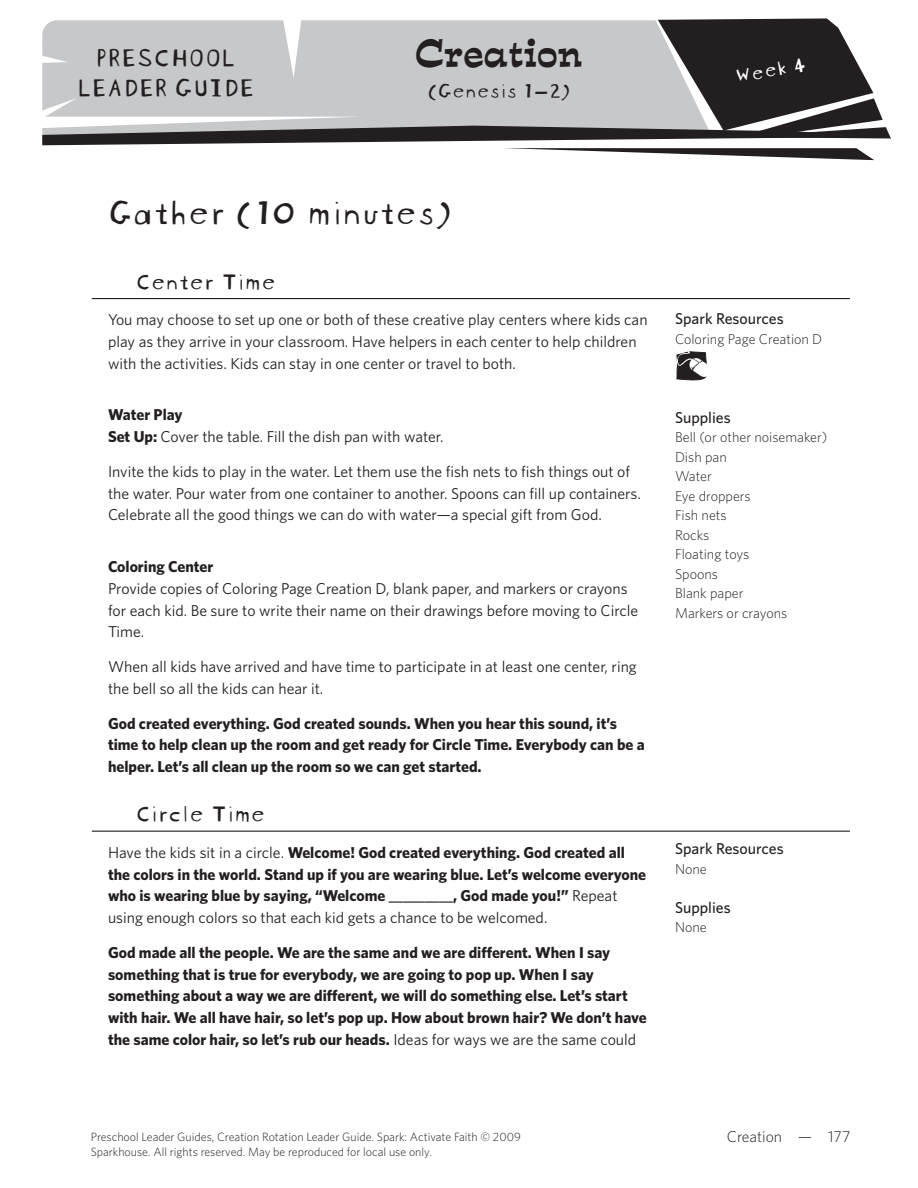
<style>
.page{position:relative;width:918px;height:1188px;background:#fff}
.page>*{position:absolute;margin:0;border:0;box-sizing:border-box;transform-origin:0 0}
.t1{font:36px "Blockhead Unplugged";color:#231f20}
.t2{font:36px "Estro Font";color:#231f20}
.t3{font:27px/30px "Blockhead Unplugged";color:#231f20;text-align:center}
.t4{font:24px "Blockhead Unplugged";color:#231f20}
.t5{font:21px "Blockhead Unplugged";color:#231f20}
.t6{font:21px "Blockhead Unplugged";color:#fff}
.t7{font:700 15.75px/21.8px "Whitney";color:#231f20}
.t8{font:15.75px/21.8px "Whitney";color:#231f20}
.t9{font:500 15.75px "Whitney";color:#231f20}
.t10{font:300 15.75px "Whitney";color:#231f20}
.t11{font:300 14.25px/19.5px "Whitney";color:#231f20}
.t12{font:300 12px/15px "Whitney";color:#231f20}
.s1{font-weight:700}
.s2{font-weight:400}
</style>
<div class="page">
<svg style="left:42px;top:18px;width:849px;height:142px"></svg>
<hr style="left:92px;top:298px;width:758px;height:1px;background:#231f20">
<hr style="left:92px;top:831px;width:758px;height:1px;background:#231f20">
<svg style="left:676px;top:351px;width:31px;height:29px"></svg>
<h2 class="t3" style="left:76px;top:39px;width:179px">PRESCHOOL<br>LEADER GUIDE</h2>
<h1 class="t2" style="left:415px;top:28px;width:169px">Creation</h1>
<h3 class="t5" style="left:427px;top:74px;width:145px">(Genesis 1—2)</h3>
<h3 class="t6" style="left:732px;top:59px;width:73px;rotate:-10deg">Week 4</h3>
<h1 class="t1" style="left:108px;top:183px;width:346px">Gather (10 minutes)</h1>
<h3 class="t4" style="left:135px;top:262px;width:142px">Center Time</h3>
<p class="t8" style="left:108px;top:308px;width:541px">You may choose to set up one or both of these creative play centers where kids can play as they arrive in your classroom. Have helpers in each center to help children with the activities. Kids can stay in one center or travel to both.</p>
<p class="t8" style="left:108px;top:404px;width:337px"><span class="s1">Water Play<br>Set Up:</span> Cover the table. Fill the dish pan with water.</p>
<p class="t8" style="left:108px;top:460px;width:534px">Invite the kids to play in the water. Let them use the fish nets to fish things out of the water. Pour water from one container to another. Spoons can fill up containers.<br>Celebrate all the good things we can do with water—a special gift from God.</p>
<p class="t7" style="left:108px;top:555px;width:107px">Coloring Center</p>
<p class="t8" style="left:108px;top:577px;width:532px">Provide copies of Coloring Page Creation D, blank paper, and markers or crayons for each kid. Be sure to write their name on their drawings before moving to Circle<br>Time.</p>
<p class="t8" style="left:108px;top:655px;width:530px">When all kids have arrived and have time to participate in at least one center, ring the bell so all the kids can hear it.</p>
<p class="t7" style="left:108px;top:712px;width:538px">God created everything. God created sounds. When you hear this sound, it’s time to help clean up the room and get ready for Circle Time. Everybody can be a helper. Let’s all clean up the room so we can get started.</p>
<h3 class="t4" style="left:135px;top:794px;width:132px">Circle Time</h3>
<p class="t7" style="left:108px;top:841px;width:540px"><span class="s2">Have the kids sit in a circle.</span> Welcome! God created everything. God created all the colors in the world. Stand up if you are wearing blue. Let’s welcome everyone who is wearing blue by saying, “Welcome _________, God made you!” <span class="s2">Repeat using enough colors so that each kid gets a chance to be welcomed.</span></p>
<p class="t7" style="left:108px;top:941px;width:540px">God made all the people. We are the same and we are different. When I say something that is true for everybody, we are going to pop up. When I say something about a way we are different, we will do something else. Let’s start with hair. We all have hair, so let’s pop up. How about brown hair? We don’t have the same color hair, so let’s rub our heads. <span class="s2">Ideas for ways we are the same could</span></p>
<p class="t9" style="left:675px;top:308px;width:110px">Spark Resources</p>
<p class="t11" style="left:675px;top:328px;width:149px">Coloring Page Creation D</p>
<p class="t9" style="left:675px;top:407px;width:57px">Supplies</p>
<p class="t11" style="left:675px;top:427px;width:154px">Bell (or other noisemaker)<br>Dish pan<br>Water<br>Eye droppers<br>Fish nets<br>Rocks<br>Floating toys<br>Spoons<br>Blank paper<br>Markers or crayons</p>
<p class="t9" style="left:675px;top:838px;width:110px">Spark Resources</p>
<p class="t11" style="left:675px;top:858px;width:33px">None</p>
<p class="t9" style="left:675px;top:897px;width:57px">Supplies</p>
<p class="t11" style="left:675px;top:917px;width:33px">None</p>
<p class="t12" style="left:91px;top:1129px;width:432px">Preschool Leader Guides, Creation Rotation Leader Guide. Spark: Activate Faith © 2009<br>Sparkhouse. All rights reserved. May be reproduced for local use only.</p>
<p class="t10" style="left:727px;top:1126px;width:125px">Creation — 177</p>
</div>
